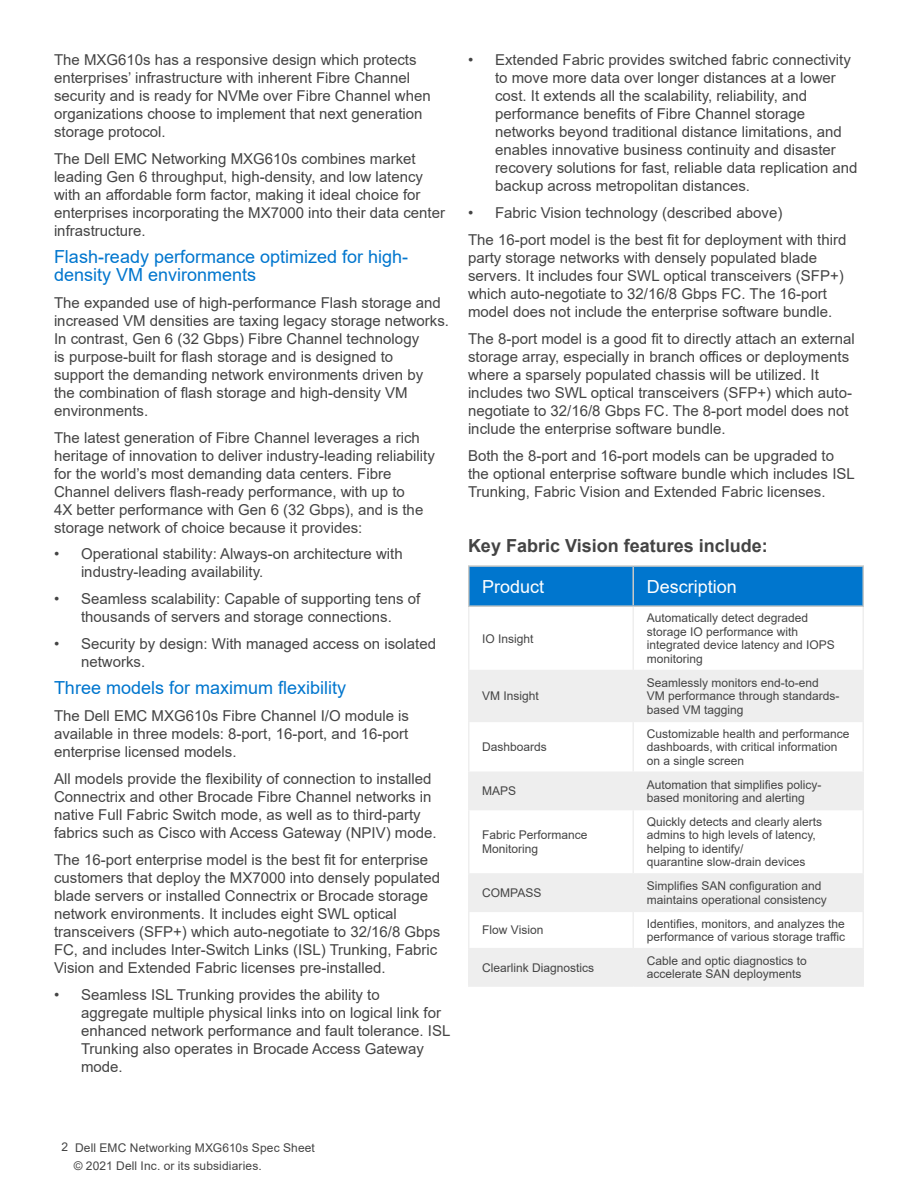
<style>
.page{position:relative;width:918px;height:1188px;background:#fff}
.page>*{position:absolute;margin:0;border:0;box-sizing:border-box;transform-origin:0 0}
.Bullet_Text{font:18px/18px "Arial";color:#0076ce}
.Table_Text{font:700 18px "Arial";color:#444}
.t1{font:18px "Arial";color:#fff}
.Bullet_Text-2{font:15px/18px "Arial";color:#444}
.Table_Text-2{font:12px/13.5px "Arial";color:#444}
</style>
<div class="page">
<div style="left:470px;top:567px;width:392px;height:38px;background:#0076ce"></div>
<svg style="left:470px;top:671px;width:392px;height:314px;fill:#eee"></svg>
<hr style="left:632px;top:607px;width:2px;height:63px;background:#eee">
<hr style="left:468px;top:670px;width:165px;height:1px;background:#eee">
<hr style="left:633px;top:670px;width:231px;height:1px;background:#eee">
<hr style="left:632px;top:671px;width:2px;height:50px;background:#eee">
<hr style="left:468px;top:721px;width:165px;height:1px;background:#eee">
<hr style="left:633px;top:721px;width:231px;height:1px;background:#eee">
<hr style="left:632px;top:722px;width:2px;height:49px;background:#eee">
<hr style="left:468px;top:771px;width:165px;height:2px;background:#eee">
<hr style="left:633px;top:771px;width:231px;height:2px;background:#eee">
<hr style="left:632px;top:773px;width:2px;height:36px;background:#eee">
<hr style="left:468px;top:809px;width:165px;height:1px;background:#eee">
<hr style="left:633px;top:809px;width:231px;height:1px;background:#eee">
<hr style="left:632px;top:810px;width:2px;height:63px;background:#eee">
<hr style="left:468px;top:873px;width:165px;height:2px;background:#eee">
<hr style="left:633px;top:873px;width:231px;height:2px;background:#eee">
<hr style="left:632px;top:875px;width:2px;height:36px;background:#eee">
<hr style="left:468px;top:911px;width:165px;height:1px;background:#eee">
<hr style="left:633px;top:911px;width:231px;height:1px;background:#eee">
<hr style="left:632px;top:912px;width:2px;height:36px;background:#eee">
<hr style="left:468px;top:948px;width:165px;height:1px;background:#eee">
<hr style="left:633px;top:948px;width:231px;height:1px;background:#eee">
<hr style="left:632px;top:949px;width:2px;height:36px;background:#eee">
<hr style="left:468px;top:985px;width:165px;height:2px;background:#eee">
<hr style="left:633px;top:985px;width:231px;height:2px;background:#eee">
<hr style="left:468px;top:607px;width:2px;height:63px;background:#eee">
<hr style="left:862px;top:607px;width:2px;height:63px;background:#eee">
<hr style="left:468px;top:671px;width:2px;height:50px;background:#eee">
<hr style="left:862px;top:671px;width:2px;height:50px;background:#eee">
<hr style="left:468px;top:722px;width:2px;height:49px;background:#eee">
<hr style="left:468px;top:773px;width:2px;height:36px;background:#eee">
<hr style="left:468px;top:810px;width:2px;height:63px;background:#eee">
<hr style="left:468px;top:875px;width:2px;height:36px;background:#eee">
<hr style="left:468px;top:912px;width:2px;height:36px;background:#eee">
<hr style="left:468px;top:949px;width:2px;height:36px;background:#eee">
<hr style="left:862px;top:722px;width:2px;height:49px;background:#eee">
<hr style="left:862px;top:773px;width:2px;height:36px;background:#eee">
<hr style="left:862px;top:810px;width:2px;height:63px;background:#eee">
<hr style="left:862px;top:875px;width:2px;height:36px;background:#eee">
<hr style="left:862px;top:912px;width:2px;height:36px;background:#eee">
<hr style="left:862px;top:949px;width:2px;height:36px;background:#eee">
<hr style="left:468px;top:567px;width:2px;height:38px;background:#c8c9c7">
<hr style="left:468px;top:565px;width:165px;height:2px;background:#c8c9c7">
<hr style="left:468px;top:605px;width:165px;height:2px;background:#c8c9c7">
<hr style="left:632px;top:567px;width:2px;height:38px;background:#c8c9c7">
<hr style="left:633px;top:565px;width:231px;height:2px;background:#c8c9c7">
<hr style="left:862px;top:567px;width:2px;height:38px;background:#c8c9c7">
<hr style="left:633px;top:605px;width:231px;height:2px;background:#c8c9c7">
<p class="Bullet_Text-2" style="left:54px;top:51px;width:378px">The MXG610s has a responsive design which protects enterprises’ infrastructure with inherent Fibre Channel security and is ready for NVMe over Fibre Channel when organizations choose to implement that next generation storage protocol.</p>
<p class="Bullet_Text-2" style="left:54px;top:149px;width:393px">The Dell EMC Networking MXG610s combines market leading Gen 6 throughput, high-density, and low latency with an affordable form factor, making it ideal choice for enterprises incorporating the MX7000 into their data center infrastructure.</p>
<p class="Bullet_Text" style="left:54px;top:247px;width:356px">Flash-ready performance optimized for high&shy;density VM environments</p>
<p class="Bullet_Text-2" style="left:54px;top:293px;width:397px">The expanded use of high-performance Flash storage and increased VM densities are taxing legacy storage networks.<br>In contrast, Gen 6 (32 Gbps) Fibre Channel technology<br>is purpose-built for flash storage and is designed to<br>support the demanding network environments driven by<br>the combination of flash storage and high-density VM environments.</p>
<p class="Bullet_Text-2" style="left:54px;top:428px;width:382px">The latest generation of Fibre Channel leverages a rich heritage of innovation to deliver industry-leading reliability for the world’s most demanding data centers. Fibre Channel delivers flash-ready performance, with up to<br>4X better performance with Gen 6 (32 Gbps), and is the storage network of choice because it provides:</p>
<p class="Bullet_Text-2" style="left:81px;top:545px;width:323px;text-indent:-27px">• Operational stability: Always-on architecture with industry-leading availability.</p>
<p class="Bullet_Text-2" style="left:54px;top:590px;width:368px;text-align:center">• Seamless scalability: Capable of supporting tens of thousands of servers and storage connections.</p>
<p class="Bullet_Text-2" style="left:81px;top:635px;width:357px;text-indent:-27px">• Security by design: With managed access on isolated networks.</p>
<p class="Bullet_Text" style="left:54px;top:679px;width:294px">Three models for maximum flexibility</p>
<p class="Bullet_Text-2" style="left:54px;top:707px;width:357px;text-align:justify">The Dell EMC MXG610s Fibre Channel I/O module is available in three models: 8-port, 16-port, and 16-port enterprise licensed models.</p>
<p class="Bullet_Text-2" style="left:54px;top:770px;width:384px">All models provide the flexibility of connection to installed Connectrix and other Brocade Fibre Channel networks in native Full Fabric Switch mode, as well as to third-party fabrics such as Cisco with Access Gateway (NPIV) mode.</p>
<p class="Bullet_Text-2" style="left:54px;top:851px;width:388px">The 16-port enterprise model is the best fit for enterprise customers that deploy the MX7000 into densely populated blade servers or installed Connectrix or Brocade storage network environments. It includes eight SWL optical transceivers (SFP+) which auto-negotiate to 32/16/8 Gbps FC, and includes Inter-Switch Links (ISL) Trunking, Fabric Vision and Extended Fabric licenses pre-installed.</p>
<p class="Bullet_Text-2" style="left:81px;top:985px;width:371px;text-indent:-27px">• Seamless ISL Trunking provides the ability to aggregate multiple physical links into on logical link for enhanced network performance and fault tolerance. ISL Trunking also operates in Brocade Access Gateway mode.</p>
<p class="Bullet_Text-2" style="left:495px;top:51px;width:364px;text-indent:-27px">• Extended Fabric provides switched fabric connectivity to move more data over longer distances at a lower cost. It extends all the scalability, reliability, and performance benefits of Fibre Channel storage networks beyond traditional distance limitations, and enables innovative business continuity and disaster recovery solutions for fast, reliable data replication and backup across metropolitan distances.</p>
<p class="Bullet_Text-2" style="left:468px;top:203px;width:316px">• Fabric Vision technology (described above)</p>
<p class="Bullet_Text-2" style="left:468px;top:230px;width:380px">The 16-port model is the best fit for deployment with third party storage networks with densely populated blade servers. It includes four SWL optical transceivers (SFP+) which auto-negotiate to 32/16/8 Gbps FC. The 16-port model does not include the enterprise software bundle.</p>
<p class="Bullet_Text-2" style="left:468px;top:329px;width:388px">The 8-port model is a good fit to directly attach an external storage array, especially in branch offices or deployments where a sparsely populated chassis will be utilized. It includes two SWL optical transceivers (SFP+) which auto&shy;negotiate to 32/16/8 Gbps FC. The 8-port model does not include the enterprise software bundle.</p>
<p class="Bullet_Text-2" style="left:468px;top:446px;width:388px">Both the 8-port and 16-port models can be upgraded to the optional enterprise software bundle which includes ISL<br>Trunking, Fabric Vision and Extended Fabric licenses.</p>
<p class="Table_Text" style="left:468px;top:533px;width:301px">Key Fabric Vision features include:</p>
<p class="t1" style="left:482px;top:574px;width:64px">Product</p>
<p class="t1" style="left:647px;top:574px;width:92px">Description</p>
<p class="Table_Text-2" style="left:482px;top:632px;width:53px">IO Insight</p>
<p class="Table_Text-2" style="left:647px;top:611px;width:190px">Automatically detect degraded storage IO performance with integrated device latency and IOPS monitoring</p>
<p class="Table_Text-2" style="left:482px;top:689px;width:58px">VM Insight</p>
<p class="Table_Text-2" style="left:482px;top:740px;width:66px">Dashboards</p>
<p class="Table_Text-2" style="left:647px;top:676px;width:194px">Seamlessly monitors end-to-end<br>VM performance through standards&shy;based VM tagging</p>
<p class="Table_Text-2" style="left:647px;top:727px;width:204px">Customizable health and performance dashboards, with critical information on a single screen</p>
<p class="Table_Text-2" style="left:482px;top:784px;width:36px">MAPS</p>
<p class="Table_Text-2" style="left:647px;top:778px;width:176px">Automation that simplifies policy&shy;based monitoring and alerting</p>
<p class="Table_Text-2" style="left:482px;top:828px;width:107px">Fabric Performance<br>Monitoring</p>
<p class="Table_Text-2" style="left:647px;top:815px;width:177px">Quickly detects and clearly alerts admins to high levels of latency, helping to identify/<br>quarantine slow-drain devices</p>
<p class="Table_Text-2" style="left:482px;top:886px;width:61px">COMPASS</p>
<p class="Table_Text-2" style="left:647px;top:879px;width:182px">Simplifies SAN configuration and maintains operational consistency</p>
<p class="Table_Text-2" style="left:482px;top:923px;width:63px">Flow Vision</p>
<p class="Table_Text-2" style="left:647px;top:917px;width:200px">Identifies, monitors, and analyzes the performance of various storage traffic</p>
<p class="Table_Text-2" style="left:482px;top:961px;width:114px">Clearlink Diagnostics</p>
<p class="Table_Text-2" style="left:647px;top:954px;width:162px">Cable and optic diagnostics to accelerate SAN deployments</p>
<p class="Table_Text-2" style="left:62px;top:1140px;width:8px">2</p>
<p class="Table_Text-2" style="left:74px;top:1139px;width:243px;line-height:18px">Dell EMC Networking MXG610s Spec Sheet © 2021 Dell Inc. or its subsidiaries.</p>
</div>
